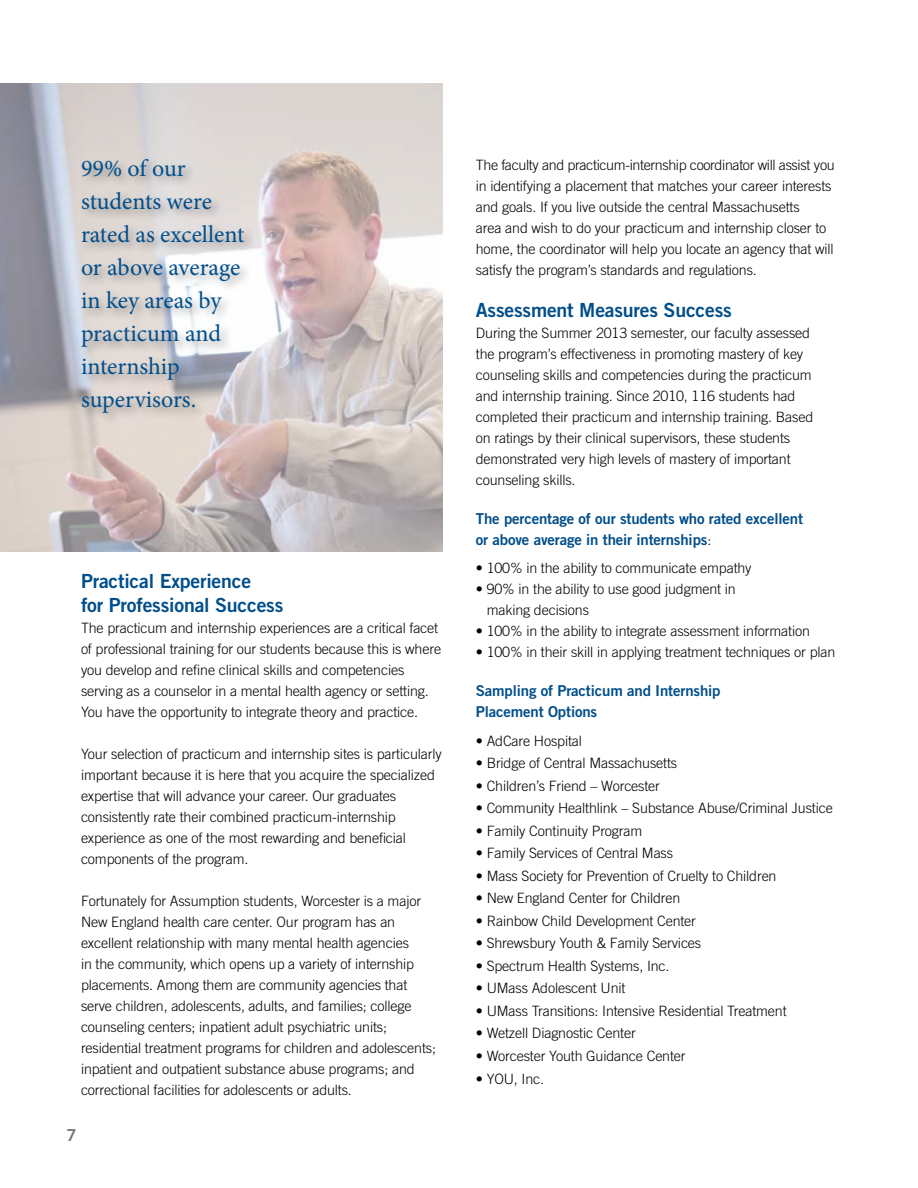
<style>
.page{position:relative;width:918px;height:1188px;background:#fff}
.page>*{position:absolute;margin:0;border:0;box-sizing:border-box;transform-origin:0 0}
.t1{font:24px/33px "Minion Pro";letter-spacing:-.005em;color:#004e8b}
.t2{font:19.5px/24px "Trade Gothic Bold Two";letter-spacing:-.01em;color:#004e8b}
.t3{font:16.5px "Trade Gothic Bold Two";color:#777976}
.t4{font:15px/21px "Trade Gothic Bold Two";letter-spacing:-.01em;color:#004e8b}
.t5{font:300 14.25px/21px "Trade Gothic";letter-spacing:-.01em;color:#000}
.s1{font-family:"Trade Gothic";font-weight:300;font-size:14.25px;color:#000}
</style>
<div class="page">
<img style="left:0;top:83px;width:442px;height:469px">
<div style="left:79px;top:156px;width:177px;height:270px;background:#000;opacity:.35"></div>
<h1 class="t1" style="left:81px;top:152px;width:165px">99% of our students were rated as excellent or above average in key areas by practicum and internship supervisors.</h1>
<h2 class="t2" style="left:81px;top:569px;width:204px">Practical Experience<br>for Professional Success</h2>
<p class="t5" style="left:81px;top:617px;width:362px">The practicum and internship experiences are a critical facet of professional training for our students because this is where you develop and refine clinical skills and competencies serving as a counselor in a mental health agency or setting.<br>You have the opportunity to integrate theory and practice.</p>
<p class="t5" style="left:81px;top:743px;width:362px">Your selection of practicum and internship sites is particularly important because it is here that you acquire the specialized expertise that will advance your career. Our graduates consistently rate their combined practicum-internship experience as one of the most rewarding and beneficial components of the program.</p>
<p class="t5" style="left:81px;top:890px;width:356px">Fortunately for Assumption students, Worcester is a major New England health care center. Our program has an excellent relationship with many mental health agencies<br>in the community, which opens up a variety of internship placements. Among them are community agencies that serve children, adolescents, adults, and families; college counseling centers; inpatient adult psychiatric units; residential treatment programs for children and adolescents; inpatient and outpatient substance abuse programs; and correctional facilities for adolescents or adults.</p>
<p class="t3" style="left:66px;top:1125px;width:12px">7</p>
<p class="t5" style="left:476px;top:154px;width:361px">The faculty and practicum-internship coordinator will assist you in identifying a placement that matches your career interests and goals. If you live outside the central Massachusetts<br>area and wish to do your practicum and internship closer to home, the coordinator will help you locate an agency that will satisfy the program’s standards and regulations.</p>
<h2 class="t2" style="left:476px;top:298px;width:257px">Assessment Measures Success</h2>
<p class="t5" style="left:476px;top:322px;width:339px">During the Summer 2013 semester, our faculty assessed the program’s effectiveness in promoting mastery of key counseling skills and competencies during the practicum and internship training. Since 2010, 116 students had completed their practicum and internship training. Based on ratings by their clinical supervisors, these students demonstrated very high levels of mastery of important counseling skills.</p>
<p class="t4" style="left:476px;top:508px;width:329px">The percentage of our students who rated excellent or above average in their internships<span class="s1">:</span></p>
<p class="t5" style="left:476px;top:557px;width:277px">• 100% in the ability to communicate empathy</p>
<p class="t5" style="left:487px;top:578px;width:251px;text-indent:-11px">• 90% in the ability to use good judgment in making decisions</p>
<p class="t5" style="left:476px;top:620px;width:336px">• 100% in the ability to integrate assessment information</p>
<p class="t5" style="left:476px;top:641px;width:361px">• 100% in their skill in applying treatment techniques or plan</p>
<p class="t4" style="left:476px;top:680px;width:246px">Sampling of Practicum and Internship<br>Placement Options</p>
<p class="t5" style="left:476px;top:730px;width:108px">• AdCare Hospital</p>
<p class="t5" style="left:476px;top:753px;width:203px">• Bridge of Central Massachusetts</p>
<p class="t5" style="left:476px;top:775px;width:186px">• Children’s Friend – Worcester</p>
<p class="t5" style="left:476px;top:798px;width:359px">• Community Healthlink – Substance Abuse/Criminal Justice</p>
<p class="t5" style="left:476px;top:820px;width:168px">• Family Continuity Program</p>
<p class="t5" style="left:476px;top:843px;width:199px">• Family Services of Central Mass</p>
<p class="t5" style="left:476px;top:865px;width:302px">• Mass Society for Prevention of Cruelty to Children</p>
<p class="t5" style="left:476px;top:888px;width:206px">• New England Center for Children</p>
<p class="t5" style="left:476px;top:910px;width:222px">• Rainbow Child Development Center</p>
<p class="t5" style="left:476px;top:933px;width:227px">• Shrewsbury Youth &amp; Family Services</p>
<p class="t5" style="left:476px;top:955px;width:195px">• Spectrum Health Systems, Inc.</p>
<p class="t5" style="left:476px;top:978px;width:151px">• UMass Adolescent Unit</p>
<p class="t5" style="left:476px;top:1000px;width:312px">• UMass Transitions: Intensive Residential Treatment</p>
<p class="t5" style="left:476px;top:1023px;width:161px">• Wetzell Diagnostic Center</p>
<p class="t5" style="left:476px;top:1045px;width:211px">• Worcester Youth Guidance Center</p>
<p class="t5" style="left:476px;top:1068px;width:70px">• YOU, Inc.</p>
</div>
